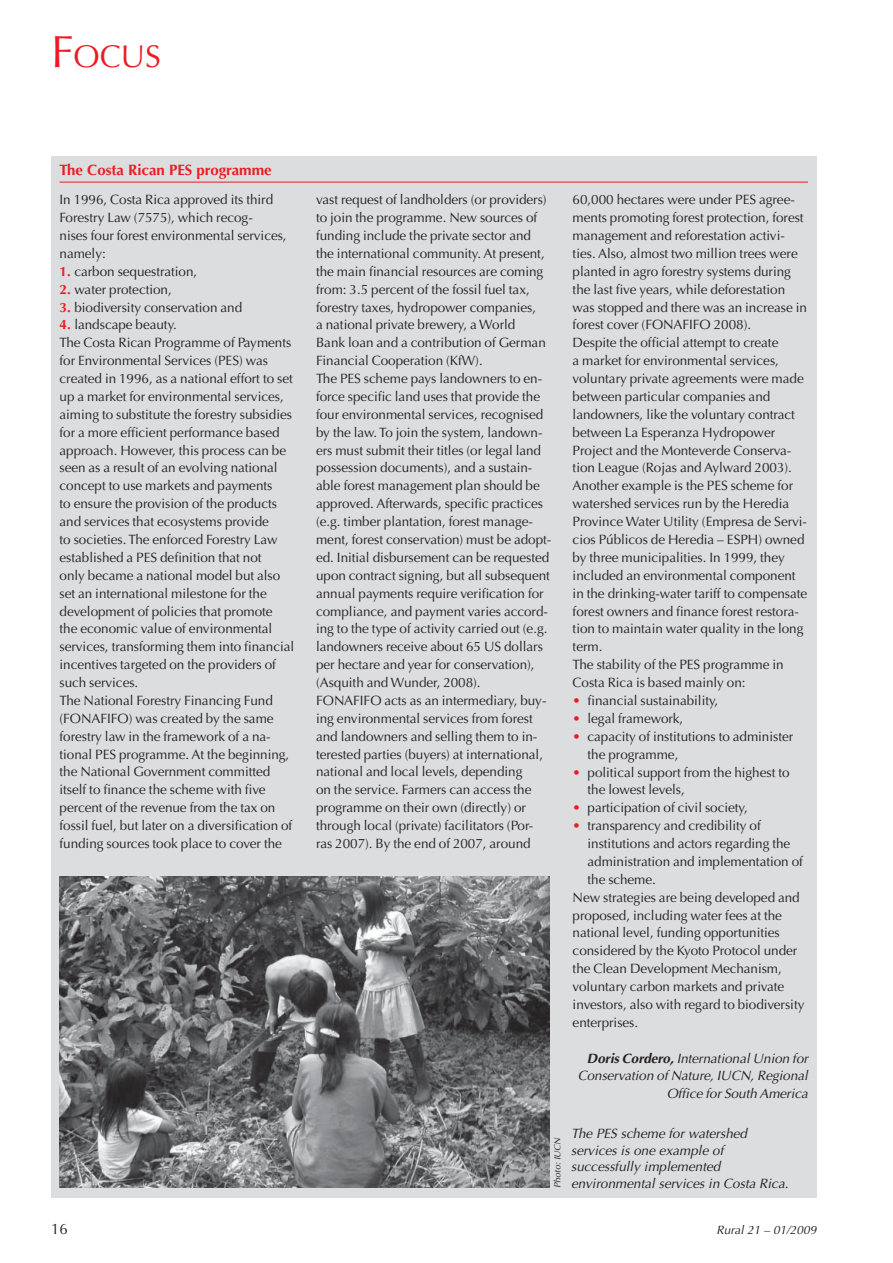
<style>
.page{position:relative;width:893px;height:1263px;background:#fff}
.page>*{position:absolute;margin:0;border:0;box-sizing:border-box;transform-origin:0 0}
.t1{font:31.5px "Optima";color:#ed1c24}
.t2{font:700 15px "Optima";color:#ed1c24}
.t3{font:15px "Optima";color:#231f20}
.t4{font:13.5px/17.9px "Optima";letter-spacing:-.005em;color:#231f20}
.t5{font:italic 13.5px/17.9px "Optima";color:#231f20;text-align:right}
.t6{font:italic 12px "Optima";color:#231f20}
.t7{font:italic 9px "Optima";color:#231f20}
.s1{font-size:45px}
.s2{font-weight:700;color:#ed1c24}
.s3{color:#ed1c24}
.s4{font-weight:700}
</style>
<div class="page">
<div style="left:51px;top:156px;width:765px;height:1041px;background:#dcddde"></div>
<hr style="left:60px;top:182px;width:748px;height:1px;background:#ed1c24">
<img style="left:60px;top:876px;width:490px;height:312px">
<h1 class="t1" style="left:51px;top:43px;width:112px"><span class="s1">F</span>OCUS</h1>
<p class="t2" style="left:60px;top:164px;width:214px">The Costa Rican PES programme</p>
<p class="t4" style="left:60px;top:192px;width:229px">In 1996, Costa Rica approved its third<br>Forestry Law (7575), which recog-<br>nises four forest environmental services, namely:</p>
<p class="t4" style="left:60px;top:264px;width:139px"><span class="s2">1.</span> carbon sequestration,</p>
<p class="t4" style="left:60px;top:281px;width:114px"><span class="s2">2.</span> water protection,</p>
<p class="t4" style="left:60px;top:299px;width:184px"><span class="s2">3.</span> biodiversity conservation and</p>
<p class="t4" style="left:60px;top:317px;width:236px"><span class="s2">4.</span> landscape beauty.<br>The Costa Rican Programme of Payments for Environmental Services (PES) was created in 1996, as a national effort to set up a market for environmental services, aiming to substitute the forestry subsidies for a more efficient performance based approach. However, this process can be seen as a result of an evolving national concept to use markets and payments<br>to ensure the provision of the products and services that ecosystems provide<br>to societies. The enforced Forestry Law established a PES definition that not<br>only became a national model but also set an international milestone for the development of policies that promote<br>the economic value of environmental services, transforming them into financial incentives targeted on the providers of such services.<br>The National Forestry Financing Fund (FONAFIFO) was created by the same forestry law in the framework of a na&shy;tional PES programme. At the beginning, the National Government committed itself to finance the scheme with five percent of the revenue from the tax on fossil fuel, but later on a diversification of funding sources took place to cover the</p>
<p class="t4" style="left:316px;top:192px;width:237px">vast request of landholders (or providers) to join the programme. New sources of funding include the private sector and the international community. At present, the main financial resources are coming from: 3.5 percent of the fossil fuel tax, forestry taxes, hydropower companies,<br>a national private brewery, a World<br>Bank loan and a contribution of German Financial Cooperation (KfW).<br>The PES scheme pays landowners to en&shy;force specific land uses that provide the four environmental services, recognised by the law. To join the system, landown&shy;ers must submit their titles (or legal land possession documents), and a sustain&shy;able forest management plan should be approved. Afterwards, specific practices (e.g. timber plantation, forest manage&shy;ment, forest conservation) must be adopt&shy;ed. Initial disbursement can be requested upon contract signing, but all subsequent annual payments require verification for compliance, and payment varies accord&shy;ing to the type of activity carried out (e.g. landowners receive about 65 US dollars per hectare and year for conservation), (Asquith and Wunder, 2008).<br>FONAFIFO acts as an intermediary, buy&shy;ing environmental services from forest and landowners and selling them to in&shy;terested parties (buyers) at international, national and local levels, depending<br>on the service. Farmers can access the programme on their own (directly) or through local (private) facilitators (Por&shy;ras 2007). By the end of 2007, around</p>
<p class="t4" style="left:573px;top:192px;width:236px">60,000 hectares were under PES agree&shy;ments promoting forest protection, forest management and reforestation activi&shy;ties. Also, almost two million trees were planted in agro forestry systems during the last five years, while deforestation was stopped and there was an increase in forest cover (FONAFIFO 2008).<br>Despite the official attempt to create<br>a market for environmental services, voluntary private agreements were made between particular companies and landowners, like the voluntary contract between La Esperanza Hydropower Project and the Monteverde Conserva&shy;tion League (Rojas and Aylward 2003).<br>Another example is the PES scheme for watershed services run by the Heredia Province Water Utility (Empresa de Servi&shy;cios Públicos de Heredia – ESPH) owned by three municipalities. In 1999, they included an environmental component in the drinking-water tariff to compensate forest owners and finance forest restora&shy;tion to maintain water quality in the long term.<br>The stability of the PES programme in Costa Rica is based mainly on:</p>
<p class="t4" style="left:573px;top:693px;width:147px"><span class="s3">•</span> financial sustainability,</p>
<p class="t4" style="left:573px;top:711px;width:112px"><span class="s3">•</span> legal framework,</p>
<p class="t4" style="left:587px;top:728px;width:207px;text-indent:-15px"><span class="s3">•</span> capacity of institutions to administer the programme,</p>
<p class="t4" style="left:587px;top:764px;width:204px;text-indent:-15px"><span class="s3">•</span> political support from the highest to the lowest levels,</p>
<p class="t4" style="left:573px;top:800px;width:177px"><span class="s3">•</span> participation of civil society,</p>
<p class="t4" style="left:573px;top:818px;width:190px"><span class="s3">•</span> transparency and credibility of</p>
<p class="t4" style="left:587px;top:836px;width:204px">institutions and actors regarding the</p>
<p class="t4" style="left:587px;top:854px;width:217px">administration and implementation of</p>
<p class="t4" style="left:587px;top:871px;width:70px">the scheme.</p>
<p class="t4" style="left:573px;top:889px;width:229px">New strategies are being developed and</p>
<p class="t4" style="left:573px;top:907px;width:211px">proposed, including water fees at the</p>
<p class="t4" style="left:573px;top:925px;width:209px">national level, funding opportunities</p>
<p class="t4" style="left:573px;top:943px;width:226px">considered by the Kyoto Protocol under</p>
<p class="t4" style="left:573px;top:961px;width:211px">the Clean Development Mechanism,</p>
<p class="t4" style="left:573px;top:979px;width:213px">voluntary carbon markets and private</p>
<p class="t4" style="left:573px;top:997px;width:233px">investors, also with regard to biodiversity</p>
<p class="t4" style="left:573px;top:1015px;width:67px">enterprises.</p>
<p class="t5" style="left:578px;top:1050px;width:232px"><span class="s4">Doris Cordero,</span> International Union for<br>Conservation of Nature, IUCN, Regional<br>Office for South America</p>
<p class="t7" style="left:554px;top:1188px;width:52px;rotate:-90deg">Photo: IUCN</p>
<p class="t5" style="left:571px;top:1127px;width:177px;line-height:16.5px;text-align:left">The PES scheme for watershed services is one example of successfully implemented</p>
<p class="t5" style="left:571px;top:1175px;width:219px">environmental services in Costa Rica.</p>
<p class="t3" style="left:51px;top:1222px;width:18px">16</p>
<p class="t6" style="left:716px;top:1224px;width:101px">Rural 21 – 01/2009</p>
</div>
